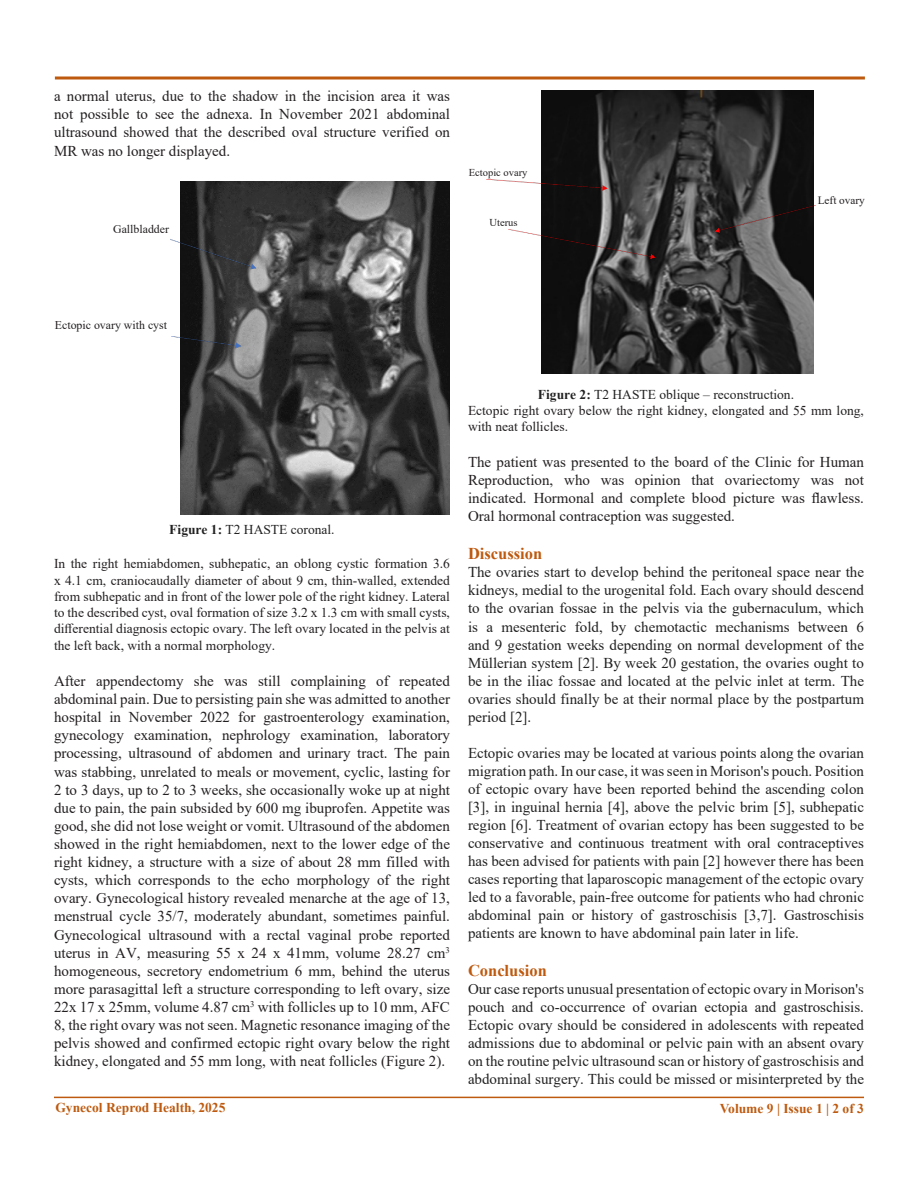
<style>
.page{position:relative;width:918px;height:1188px;background:#fff}
.page>*{position:absolute;margin:0;border:0;box-sizing:border-box;transform-origin:0 0}
.Heading{font:700 16.5px "Times New Roman";color:#be5a0f}
.t1{font:15px/18.1px "Times New Roman";color:#231f20;text-align:justify}
.t2{font:15px/18px "Times New Roman";color:#212121;text-align:justify}
.t3{font:13.5px/16.4px "Times New Roman";color:#231f20;text-align:justify}
.t4{font:13.5px "Times New Roman";color:#212121}
.t5{font:700 13.5px "Times New Roman";color:#be5a0f}
.t6{font:11.85px "Times New Roman";color:#231f20}
.t7{font:11.25px "Times New Roman";color:#231f20}
.t8{font:10.5px "Times New Roman";color:#231f20}
.s1{font-weight:700}
</style>
<div class="page">
<hr style="left:54px;top:1097px;width:810px;height:1px;background:#be5a0f">
<svg style="left:54px;top:76px;width:811px;height:4px"></svg>
<img style="left:180px;top:182px;width:270px;height:332px">
<img style="left:171px;top:230px;width:90px;height:43px">
<img style="left:171px;top:336px;width:75px;height:15px">
<img style="left:541px;top:91px;width:273px;height:282px">
<img style="left:487px;top:179px;width:125px;height:14px">
<img style="left:511px;top:230px;width:150px;height:32px">
<img style="left:710px;top:205px;width:105px;height:32px">
<p class="t1" style="left:54px;top:87px;width:398px">a normal uterus, due to the shadow in the incision area it was not possible to see the adnexa. In November 2021 abdominal ultrasound showed that the described oval structure verified on MR was no longer displayed.</p>
<p class="t6" style="left:113px;top:221px;width:57px">Gallbladder</p>
<p class="t8" style="left:469px;top:165px;width:60px">Ectopic ovary</p>
<p class="t8" style="left:490px;top:215px;width:29px">Uterus</p>
<p class="t7" style="left:818px;top:192px;width:49px">Left ovary</p>
<p class="t6" style="left:55px;top:317px;width:114px">Ectopic ovary with cyst</p>
<p class="t4" style="left:169px;top:520px;width:167px"><span class="s1">Figure 1:</span> T2 HASTE coronal.</p>
<p class="t3" style="left:54px;top:555px;width:398px">In the right hemiabdomen, subhepatic, an oblong cystic formation 3.6 x 4.1 cm, craniocaudally diameter of about 9 cm, thin-walled, extended from subhepatic and in front of the lower pole of the right kidney. Lateral to the described cyst, oval formation of size 3.2 x 1.3 cm with small cysts, differential diagnosis ectopic ovary. The left ovary located in the pelvis at the left back, with a normal morphology.</p>
<p class="t1" style="left:54px;top:671px;width:398px">After appendectomy she was still complaining of repeated abdominal pain. Due to persisting pain she was admitted to another hospital in November 2022 for gastroenterology examination, gynecology examination, nephrology examination, laboratory processing, ultrasound of abdomen and urinary tract. The pain was stabbing, unrelated to meals or movement, cyclic, lasting for 2 to 3 days, up to 2 to 3 weeks, she occasionally woke up at night due to pain, the pain subsided by 600 mg ibuprofen. Appetite was good, she did not lose weight or vomit. Ultrasound of the abdomen showed in the right hemiabdomen, next to the lower edge of the right kidney, a structure with a size of about 28 mm filled with cysts, which corresponds to the echo morphology of the right ovary. Gynecological history revealed menarche at the age of 13, menstrual cycle 35/7, moderately abundant, sometimes painful.<br>Gynecological ultrasound with a rectal vaginal probe reported uterus in AV, measuring 55 x 24 x 41mm, volume 28.27 cm<sup>3 </sup>homogeneous, secretory endometrium 6 mm, behind the uterus more parasagittal left a structure corresponding to left ovary, size 22x 17 x 25mm, volume 4.87 cm<sup>3</sup> with follicles up to 10 mm, AFC 8, the right ovary was not seen. Magnetic resonance imaging of the pelvis showed and confirmed ectopic right ovary below the right kidney, elongated and 55 mm long, with neat follicles (Figure 2).</p>
<p class="t4" style="left:538px;top:385px;width:258px"><span class="s1">Figure 2:</span> T2 HASTE oblique – reconstruction.</p>
<p class="t3" style="left:468px;top:402px;width:398px">Ectopic right ovary below the right kidney, elongated and 55 mm long, with neat follicles.</p>
<p class="t1" style="left:468px;top:453px;width:398px">The patient was presented to the board of the Clinic for Human Reproduction, who was opinion that ovariectomy was not indicated. Hormonal and complete blood picture was flawless.<br>Oral hormonal contraception was suggested.</p>
<p class="Heading" style="left:468px;top:542px;width:76px">Discussion</p>
<p class="t2" style="left:468px;top:563px;width:398px">The ovaries start to develop behind the peritoneal space near the kidneys, medial to the urogenital fold. Each ovary should descend to the ovarian fossae in the pelvis via the gubernaculum, which is a mesenteric fold, by chemotactic mechanisms between 6 and 9 gestation weeks depending on normal development of the Müllerian system [2]. By week 20 gestation, the ovaries ought to be in the iliac fossae and located at the pelvic inlet at term. The ovaries should finally be at their normal place by the postpartum period [2].</p>
<p class="t2" style="left:468px;top:743px;width:398px">Ectopic ovaries may be located at various points along the ovarian migration path. In our case, it was seen in Morison's pouch. Position of ectopic ovary have been reported behind the ascending colon [3], in inguinal hernia [4], above the pelvic brim [5], subhepatic region [6]. Treatment of ovarian ectopy has been suggested to be conservative and continuous treatment with oral contraceptives has been advised for patients with pain [2] however there has been cases reporting that laparoscopic management of the ectopic ovary led to a favorable, pain-free outcome for patients who had chronic abdominal pain or history of gastroschisis [3,7]. Gastroschisis patients are known to have abdominal pain later in life.</p>
<p class="Heading" style="left:468px;top:959px;width:80px">Conclusion</p>
<p class="t2" style="left:468px;top:980px;width:398px">Our case reports unusual presentation of ectopic ovary in Morison's pouch and co-occurrence of ovarian ectopia and gastroschisis.<br>Ectopic ovary should be considered in adolescents with repeated admissions due to abdominal or pelvic pain with an absent ovary on the routine pelvic ultrasound scan or history of gastroschisis and abdominal surgery. This could be missed or misinterpreted by the</p>
<p class="t5" style="left:55px;top:1098px;width:171px">Gynecol Reprod Health, 2025</p>
<p class="t5" style="left:720px;top:1099px;width:146px">Volume 9 | Issue 1 | 2 of 3</p>
</div>
